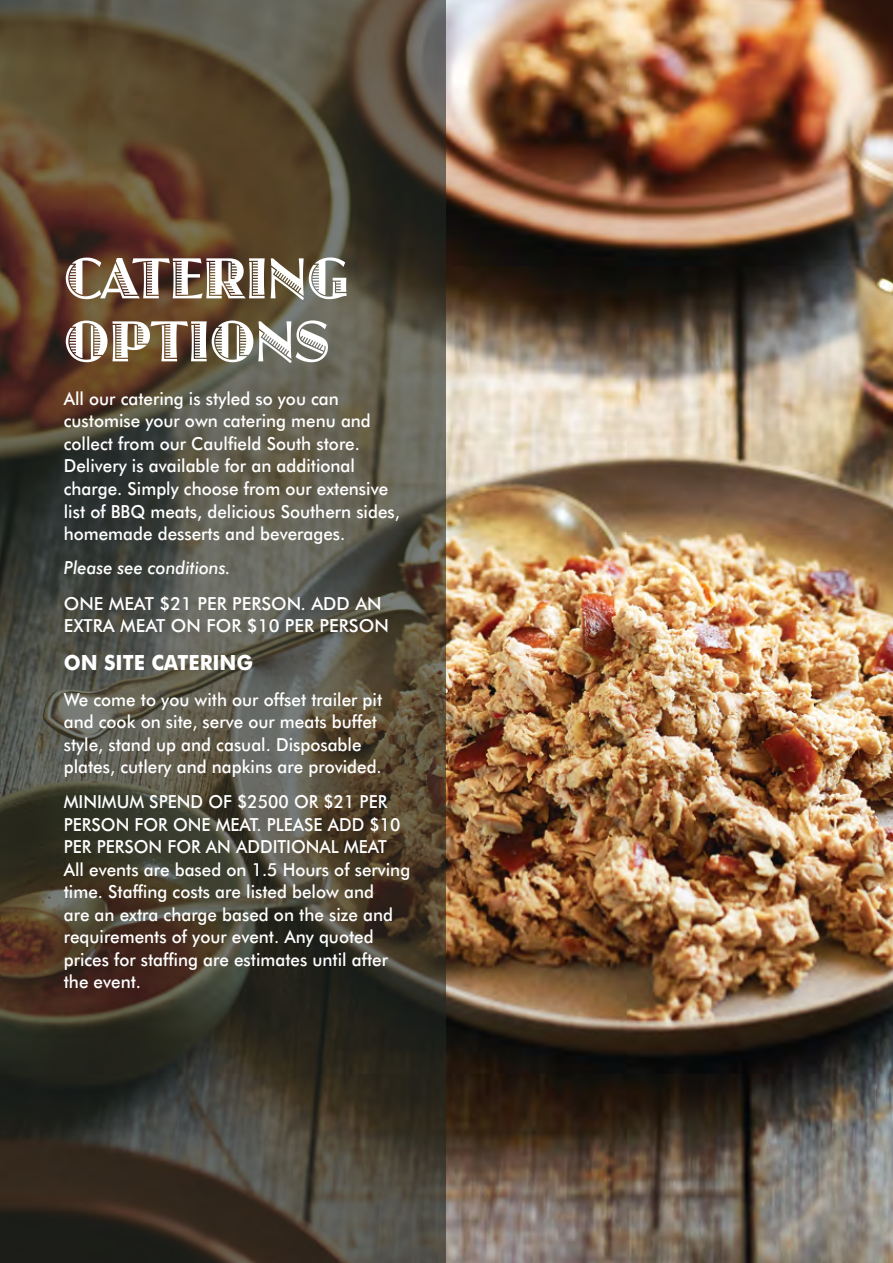
<style>
.page{position:relative;width:893px;height:1263px;background:#fff}
.page>*{position:absolute;margin:0;border:0;box-sizing:border-box;transform-origin:0 0}
.t1{font:700 21px "Futura BT";color:#fff;scale:.95 1}
.t2{font:500 18px/22.5px "Futura BT";color:#fff;scale:.95 1}
.t3{font:500 18px/22.5px "Futura BT";color:#fff}
.t4{font:italic 500 18px "Futura BT";color:#fff;scale:.95 1}
</style>
<div class="page">
<img style="left:445px;top:0;width:448px;height:1263px">
<svg style="left:0;top:0;width:445px;height:1263px;background:#4c4537"></svg>
<svg style="left:66px;top:320px;width:262px;height:43px"></svg>
<svg style="left:66px;top:257px;width:281px;height:43px"></svg>
<p class="t2" style="left:64px;top:387px;width:355px">All our catering is styled so you can customise your own catering menu and collect from our Caulfield South store.<br>Delivery is available for an additional charge. Simply choose from our extensive list of BBQ meats, delicious Southern sides, homemade desserts and beverages.</p>
<p class="t4" style="left:64px;top:557px;width:177px">Please see conditions.</p>
<p class="t3" style="left:64px;top:592px;width:326px">ONE MEAT $21 PER PERSON. ADD AN<br>EXTRA MEAT ON FOR $10 PER PERSON</p>
<p class="t1" style="left:64px;top:650px;width:201px">ON SITE CATERING</p>
<p class="t2" style="left:64px;top:688px;width:337px">We come to you with our offset trailer pit and cook on site, serve our meats buffet style, stand up and casual. Disposable plates, cutlery and napkins are provided.</p>
<p class="t2" style="left:64px;top:791px;width:366px">MINIMUM SPEND OF $2500 OR $21 PER PERSON FOR ONE MEAT. PLEASE ADD $10<br>PER PERSON FOR AN ADDITIONAL MEAT All events are based on 1.5 Hours of serving time. Staffing costs are listed below and<br>are an extra charge based on the size and requirements of your event. Any quoted prices for staffing are estimates until after the event.</p>
</div>
